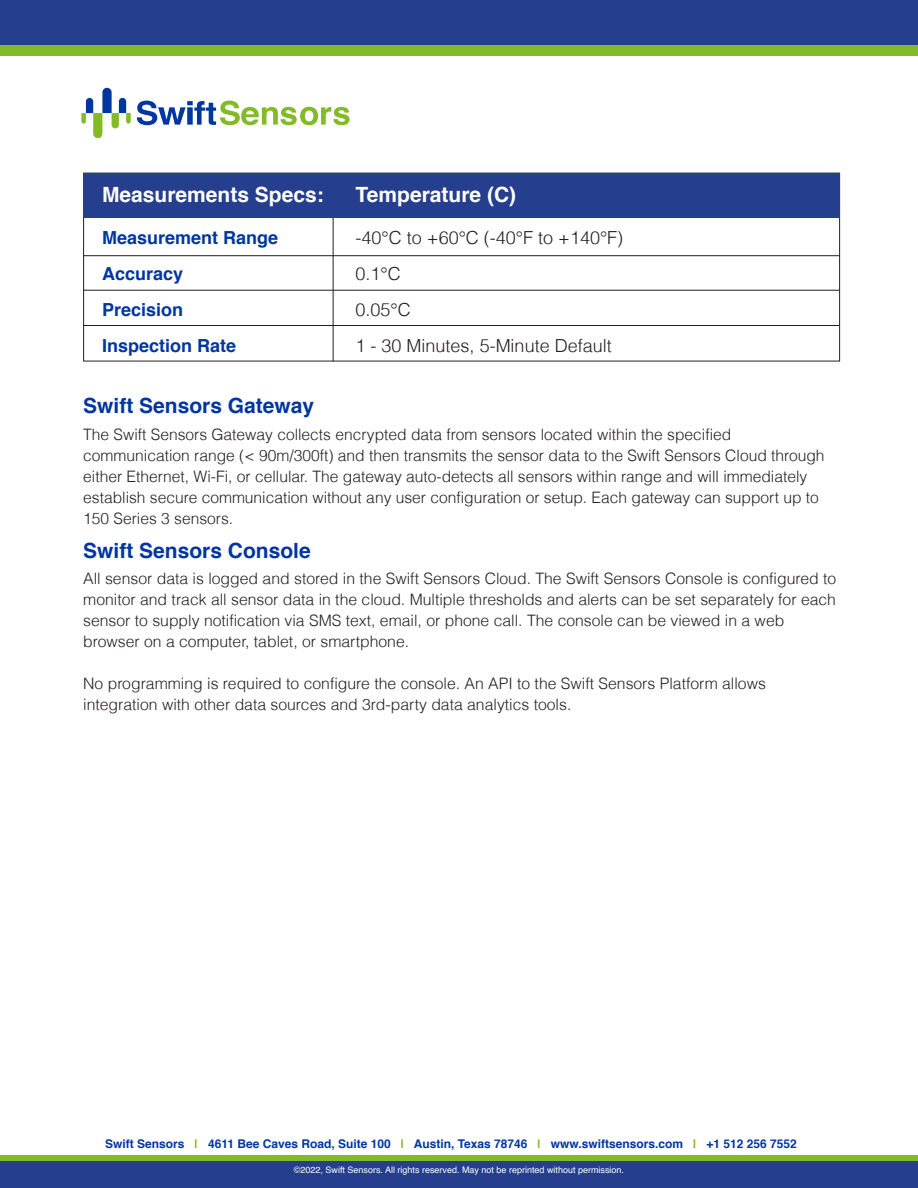
<style>
.page{position:relative;width:918px;height:1188px;background:#fff}
.page>*{position:absolute;margin:0;border:0;box-sizing:border-box;transform-origin:0 0}
.t1{font:700 21px "Helvetica";color:#0036a0}
.t2{font:700 21px "Helvetica";color:#fff}
.t3{font:300 18px "Helvetica";color:#231f20}
.t4{font:700 18px "Helvetica";color:#0036a0}
.t5{font:300 15.75px/21px "Helvetica";color:#231f20}
.t6{font:700 12px "Helvetica";color:#0036a0}
.t7{font:9px "Helvetica";color:#fff}
.s1{color:#82bb27}
</style>
<div class="page">
<div style="left:0;top:0;width:918px;height:56px;background:#82bb27"></div>
<div style="left:0;top:0;width:918px;height:44px;background:#253f8e"></div>
<div style="left:0;top:1155px;width:918px;height:33px;background:#82bb27"></div>
<div style="left:0;top:1161px;width:918px;height:27px;background:#253f8e"></div>
<hr style="left:333px;top:218px;width:1px;height:143px;background:#231f20">
<svg style="left:137px;top:101px;width:213px;height:24px"></svg>
<svg style="left:81px;top:88px;width:50px;height:50px"></svg>
<hr style="left:83px;top:290px;width:756px;height:1px;background:#231f20">
<hr style="left:83px;top:255px;width:756px;height:1px;background:#231f20">
<hr style="left:83px;top:325px;width:756px;height:1px;background:#231f20">
<div style="left:83px;top:173px;width:756px;height:45px;background:#253f8e"></div>
<h1 class="t2" style="left:102px;top:177px;width:223px">Measurements Specs:</h1>
<h1 class="t2" style="left:356px;top:177px;width:162px">Temperature (C)</h1>
<p class="t4" style="left:102px;top:223px;width:178px">Measurement Range</p>
<p class="t3" style="left:356px;top:226px;width:269px">-40°C to +60°C (-40°F to +140°F)</p>
<p class="t4" style="left:102px;top:259px;width:83px">Accuracy</p>
<p class="t3" style="left:356px;top:262px;width:47px">0.1°C</p>
<p class="t4" style="left:102px;top:295px;width:83px">Precision</p>
<p class="t3" style="left:356px;top:298px;width:57px">0.05°C</p>
<p class="t4" style="left:102px;top:331px;width:136px">Inspection Rate</p>
<p class="t3" style="left:356px;top:334px;width:258px">1 - 30 Minutes, 5-Minute Default</p>
<h1 class="t1" style="left:83px;top:389px;width:233px">Swift Sensors Gateway</h1>
<p class="t5" style="left:83px;top:424px;width:743px">The Swift Sensors Gateway collects encrypted data from sensors located within the specified communication range (&lt; 90m/300ft) and then transmits the sensor data to the Swift Sensors Cloud through either Ethernet, Wi-Fi, or cellular. The gateway auto-detects all sensors within range and will immediately establish secure communication without any user configuration or setup. Each gateway can support up to 150 Series 3 sensors.</p>
<h1 class="t1" style="left:83px;top:533px;width:229px">Swift Sensors Console</h1>
<p class="t5" style="left:83px;top:568px;width:755px">All sensor data is logged and stored in the Swift Sensors Cloud. The Swift Sensors Console is configured to monitor and track all sensor data in the cloud. Multiple thresholds and alerts can be set separately for each sensor to supply notification via SMS text, email, or phone call. The console can be viewed in a web browser on a computer, tablet, or smartphone.</p>
<p class="t5" style="left:83px;top:673px;width:684px">No programming is required to configure the console. An API to the Swift Sensors Platform allows integration with other data sources and 3rd-party data analytics tools.</p>
<p class="t6" style="left:105px;top:1134px;width:693px">Swift Sensors <span class="s1">|</span> 4611 Bee Caves Road, Suite 100 <span class="s1">|</span> Austin, Texas 78746 <span class="s1">|</span> www.swiftsensors.com <span class="s1">|</span> +1 512 256 7552</p>
<p class="t7" style="left:294px;top:1163px;width:332px">©2022, Swift Sensors. All rights reserved. May not be reprinted without permission.</p>
</div>
